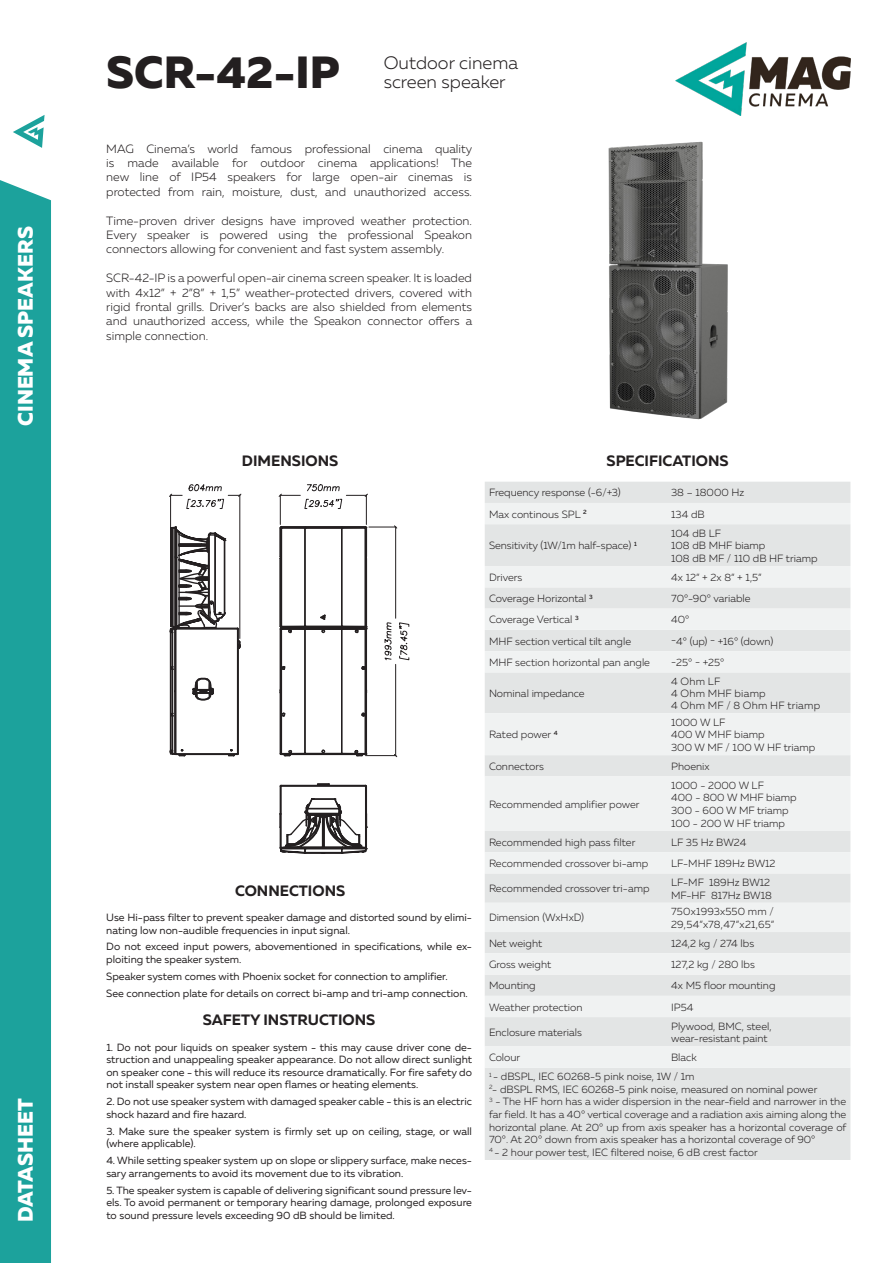
<style>
.page{position:relative;width:893px;height:1263px;background:#fff}
.page>*{position:absolute;margin:0;border:0;box-sizing:border-box;transform-origin:0 0}
.t1{font:800 45px "Muller";color:#231f20}
.t2{font:800 21px "Muller";color:#fff}
.t3{font:300 18px/19.5px "Muller";color:#231f20}
.t4{font:700 15px "Muller";color:#231f20}
.t5{font:300 12px/14.4px "Muller";color:#231f20;text-align:justify}
.table_main{font:300 10.5px/12.6px "Muller";color:#231f20}
.t6{font:10.5px/12.6px "Muller";color:#231f20}
.table_main-2{font:300 10.5px "Muller";letter-spacing:.02em;color:#231f20}
</style>
<div class="page">
<div style="left:0;top:180px;width:51px;height:1083px;background:#1ca29c"></div>
<svg style="left:13px;top:115px;width:32px;height:33px"></svg>
<img style="left:675px;top:43px;width:175px;height:73px">
<svg style="left:169px;top:526px;width:72px;height:231px"></svg>
<hr style="left:170px;top:495px;width:1px;height:131px;background:#231f20">
<hr style="left:239px;top:495px;width:1px;height:143px;background:#231f20">
<svg style="left:169px;top:484px;width:73px;height:25px"></svg>
<svg style="left:278px;top:484px;width:131px;height:370px"></svg>
<div style="left:485px;top:482px;width:365px;height:678px;background:#e3e5e5"></div>
<svg style="left:485px;top:503px;width:365px;height:565px;fill:#f0f2f2"></svg>
<img style="left:608px;top:141px;width:120px;height:279px">
<h2 class="t2" style="left:12px;top:426px;width:201px;rotate:-90deg">CINEMA SPEAKERS</h2>
<h2 class="t2" style="left:12px;top:1221px;width:125px;rotate:-90deg">DATASHEET</h2>
<p class="t1" style="left:106px;top:44px;width:235px">SCR-42-IP</p>
<p class="t3" style="left:384px;top:53px;width:136px">Outdoor cinema screen speaker</p>
<p class="t5" style="left:106px;top:141px;width:367px">MAG Cinema’s world famous professional cinema quality is made available for outdoor cinema applications! The new line of IP54 speakers for large open-air cinemas is protected from rain, moisture, dust, and unauthorized access.</p>
<p class="t5" style="left:106px;top:213px;width:367px">Time-proven driver designs have improved weather protection.<br>Every speaker is powered using the professional Speakon connectors allowing for convenient and fast system assembly.</p>
<p class="t5" style="left:106px;top:271px;width:367px">SCR-42-IP is a powerful open-air cinema screen speaker. It is loaded with 4x12” + 2”8” + 1,5” weather-protected drivers, covered with rigid frontal grills. Driver’s backs are also shielded from elements and unauthorized access, while the Speakon connector offers a simple connection.</p>
<p class="t4" style="left:242px;top:452px;width:98px">DIMENSIONS</p>
<p class="t4" style="left:607px;top:452px;width:124px">SPECIFICATIONS</p>
<p class="table_main" style="left:489px;top:486px;width:133px">Frequency response (-6/+3)</p>
<p class="table_main" style="left:671px;top:486px;width:75px">38 – 18000 Hz</p>
<p class="table_main" style="left:489px;top:508px;width:99px">Max continous SPL <sup>2</sup></p>
<p class="table_main" style="left:671px;top:508px;width:35px">134 dB</p>
<p class="table_main" style="left:489px;top:539px;width:149px">Sensitivity (1W/1m half-space) <sup>1</sup></p>
<p class="table_main" style="left:671px;top:527px;width:51px">104 dB LF</p>
<p class="table_main" style="left:671px;top:539px;width:96px">108 dB MHF biamp</p>
<p class="table_main" style="left:671px;top:552px;width:148px">108 dB MF / 110 dB HF triamp</p>
<p class="table_main" style="left:489px;top:571px;width:35px">Drivers</p>
<p class="table_main" style="left:671px;top:571px;width:92px">4x 12” + 2x 8” + 1,5”</p>
<p class="table_main" style="left:489px;top:592px;width:105px">Coverage Horizontal <sup>3</sup></p>
<p class="table_main" style="left:671px;top:592px;width:81px">70°-90° variable</p>
<p class="table_main" style="left:489px;top:613px;width:91px">Coverage Vertical <sup>3</sup></p>
<p class="table_main" style="left:671px;top:613px;width:20px">40°</p>
<p class="table_main" style="left:489px;top:634px;width:144px">MHF section vertical tilt angle</p>
<p class="table_main" style="left:671px;top:634px;width:104px">-4° (up) - +16° (down)</p>
<p class="table_main" style="left:489px;top:656px;width:163px">MHF section horizontal pan angle</p>
<p class="table_main" style="left:671px;top:656px;width:55px">-25° - +25°</p>
<p class="table_main" style="left:489px;top:687px;width:97px">Nominal impedance</p>
<p class="table_main" style="left:671px;top:675px;width:51px">4 Ohm LF</p>
<p class="table_main-2" style="left:671px;top:687px;width:96px">4 Ohm MHF biamp</p>
<p class="table_main-2" style="left:671px;top:699px;width:151px">4 Ohm MF / 8 Ohm HF triamp</p>
<p class="table_main" style="left:489px;top:728px;width:70px">Rated power <sup>4</sup></p>
<p class="table_main" style="left:671px;top:716px;width:56px">1000 W LF</p>
<p class="table_main" style="left:671px;top:728px;width:95px">400 W MHF biamp</p>
<p class="table_main" style="left:671px;top:741px;width:146px">300 W MF / 100 W HF triamp</p>
<p class="t4" style="left:235px;top:881px;width:112px">CONNECTIONS</p>
<p class="t6" style="left:106px;top:911px;width:367px">Use Hi-pass filter to prevent speaker damage and distorted sound by elimi&shy;nating low non-audible frequencies in input signal.</p>
<p class="t6" style="left:106px;top:940px;width:367px">Do not exceed input powers, abovementioned in specifications, while ex&shy;ploiting the speaker system.</p>
<p class="t6" style="left:106px;top:970px;width:343px">Speaker system comes with Phoenix socket for connection to amplifier.</p>
<p class="t6" style="left:106px;top:986px;width:363px">See connection plate for details on correct bi-amp and tri-amp connection.</p>
<p class="t4" style="left:203px;top:1011px;width:174px">SAFETY INSTRUCTIONS</p>
<p class="t6" style="left:106px;top:1040px;width:367px;text-align:justify">1. Do not pour liquids on speaker system - this may cause driver cone de&shy;struction and unappealing speaker appearance. Do not allow direct sunlight on speaker cone - this will reduce its resource dramatically. For fire safety do not install speaker system near open flames or heating elements.</p>
<p class="t6" style="left:106px;top:1095px;width:367px">2. Do not use speaker system with damaged speaker cable - this is an electric shock hazard and fire hazard.</p>
<p class="t6" style="left:106px;top:1124px;width:367px">3. Make sure the speaker system is firmly set up on ceiling, stage, or wall (where applicable).</p>
<p class="t6" style="left:106px;top:1154px;width:367px">4. While setting speaker system up on slope or slippery surface, make neces&shy;sary arrangements to avoid its movement due to its vibration.</p>
<p class="t6" style="left:106px;top:1183px;width:367px;text-align:justify">5. The speaker system is capable of delivering significant sound pressure lev&shy;els. To avoid permanent or temporary hearing damage, prolonged exposure to sound pressure levels exceeding 90 dB should be limited.</p>
<p class="table_main" style="left:489px;top:760px;width:57px">Connectors</p>
<p class="table_main" style="left:671px;top:760px;width:40px">Phoenix</p>
<p class="table_main" style="left:489px;top:798px;width:152px">Recommended amplifier power</p>
<p class="table_main" style="left:671px;top:779px;width:94px">1000 - 2000 W LF</p>
<p class="table_main" style="left:671px;top:791px;width:127px">400 - 800 W MHF biamp</p>
<p class="table_main" style="left:671px;top:804px;width:119px">300 - 600 W MF triamp</p>
<p class="table_main" style="left:671px;top:817px;width:116px">100 - 200 W HF triamp</p>
<p class="table_main" style="left:489px;top:836px;width:148px">Recommended high pass filter</p>
<p class="table_main" style="left:671px;top:836px;width:77px">LF 35 Hz BW24</p>
<p class="table_main" style="left:489px;top:857px;width:161px">Recommended crossover bi-amp</p>
<p class="table_main" style="left:671px;top:857px;width:106px">LF-MHF 189Hz BW12</p>
<p class="table_main" style="left:489px;top:882px;width:162px">Recommended crossover tri-amp</p>
<p class="table_main" style="left:671px;top:876px;width:101px">LF-MF 189Hz BW12</p>
<p class="table_main" style="left:671px;top:888px;width:102px">MF-HF 817Hz BW18</p>
<p class="table_main" style="left:489px;top:911px;width:97px">Dimension (WxHxD)</p>
<p class="table_main" style="left:671px;top:905px;width:105px">750x1993x550 mm /<br>29,54”x78,47”x21,65”</p>
<p class="table_main" style="left:489px;top:937px;width:55px">Net weight</p>
<p class="table_main" style="left:671px;top:937px;width:85px">124,2 kg / 274 lbs</p>
<p class="table_main" style="left:489px;top:958px;width:64px">Gross weight</p>
<p class="table_main" style="left:671px;top:958px;width:85px">127,2 kg / 280 lbs</p>
<p class="table_main" style="left:489px;top:979px;width:48px">Mounting</p>
<p class="table_main" style="left:671px;top:979px;width:106px">4x M5 floor mounting</p>
<p class="table_main" style="left:489px;top:1000px;width:95px">Weather protection</p>
<p class="table_main" style="left:671px;top:1000px;width:24px">IP54</p>
<p class="table_main" style="left:489px;top:1026px;width:94px">Enclosure materials</p>
<p class="table_main" style="left:671px;top:1019px;width:102px">Plywood, BMC, steel, wear-resistant paint</p>
<p class="table_main" style="left:489px;top:1051px;width:33px">Colour</p>
<p class="table_main" style="left:671px;top:1051px;width:27px">Black</p>
<p class="table_main" style="left:489px;top:1070px;width:207px"><sup>1</sup> - dBSPL, IEC 60268-5 pink noise, 1W / 1m</p>
<p class="table_main" style="left:489px;top:1083px;width:330px"><sup>2</sup>- dBSPL RMS, IEC 60268-5 pink noise, measured on nominal power</p>
<p class="table_main" style="left:489px;top:1095px;width:359px;text-align:justify"><sup>3</sup> - The HF horn has a wider dispersion in the near-field and narrower in the far field. It has a 40° vertical coverage and a radiation axis aiming along the horizontal plane. At 20° up from axis speaker has a horizontal coverage of 70°. At 20° down from axis speaker has a horizontal coverage of 90°</p>
<p class="table_main" style="left:489px;top:1146px;width:270px"><sup>4</sup> - 2 hour power test, IEC filtered noise, 6 dB crest factor</p>
</div>
